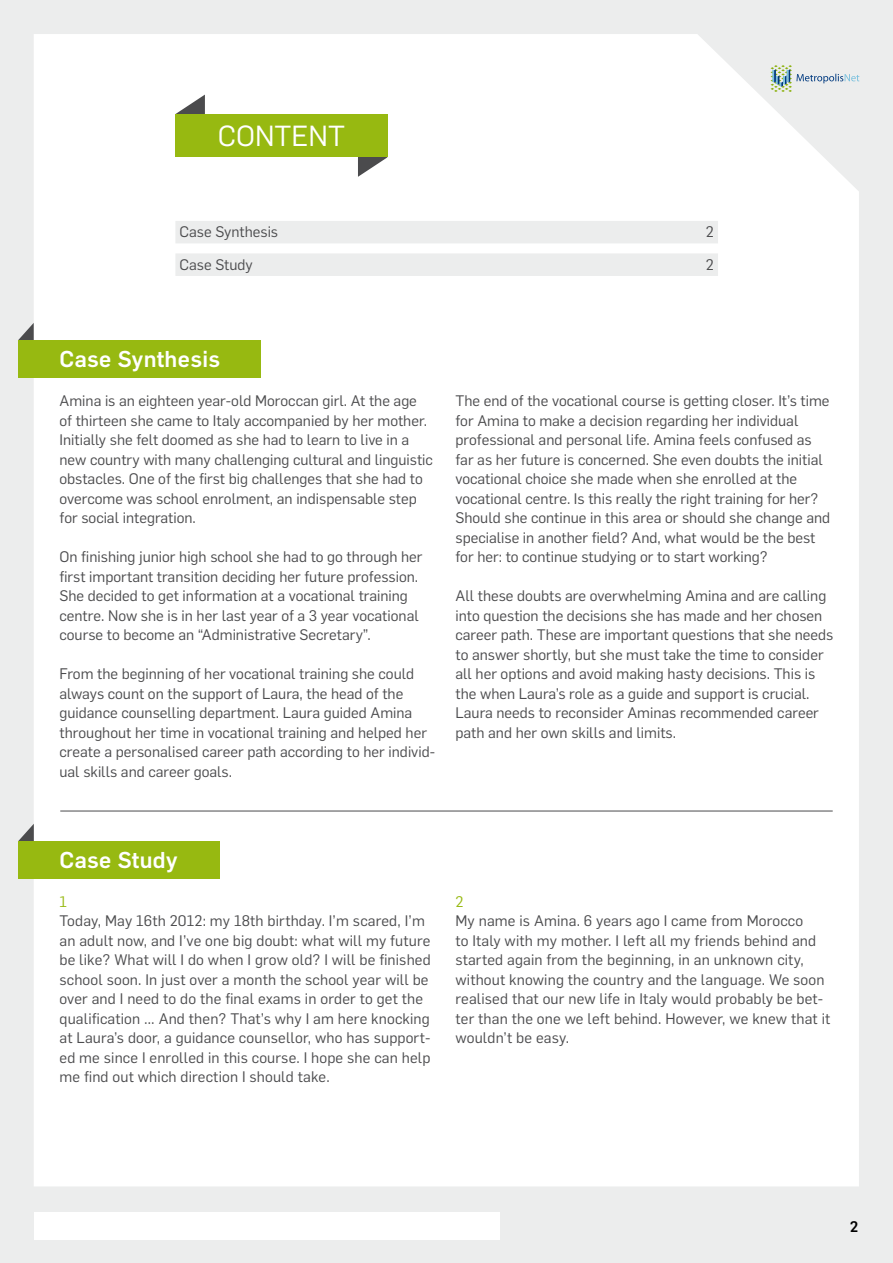
<style>
.page{position:relative;width:893px;height:1263px;background:#eceded}
.page>*{position:absolute;margin:0;border:0;box-sizing:border-box;transform-origin:0 0}
.t1{font:28.5px "Flama";color:#fff}
.t2{font:500 22.5px "Flama";letter-spacing:.015em;color:#fff}
.t3{font:15px/19.5px "Flama";color:#4b4b4d}
.t4{font:15px "Flama";color:#97b911}
.t5{font:500 15px "Flama";color:#000}
</style>
<div class="page">
<div style="left:34px;top:34px;width:825px;height:1152px;background:#fff"></div>
<div style="left:34px;top:1212px;width:466px;height:27px;background:#fff"></div>
<div style="left:768px;top:63px;width:94px;height:31px;background:#eceded"></div>
<svg style="left:770px;top:65px;width:89px;height:27px"></svg>
<svg style="left:18px;top:824px;width:16px;height:17px"></svg>
<div style="left:18px;top:841px;width:201px;height:38px;background:#97b911"></div>
<svg style="left:18px;top:323px;width:16px;height:17px"></svg>
<div style="left:18px;top:340px;width:243px;height:38px;background:#97b911"></div>
<svg style="left:358px;top:157px;width:29px;height:20px"></svg>
<svg style="left:175px;top:95px;width:30px;height:19px"></svg>
<div style="left:175px;top:114px;width:212px;height:43px;background:#97b911"></div>
<div style="left:175px;top:221px;width:543px;height:22px;background:#eceded"></div>
<div style="left:175px;top:253px;width:543px;height:23px;background:#eceded"></div>
<hr style="left:60px;top:811px;width:773px;height:1px;background:#4b4b4d">
<h1 class="t1" style="left:218px;top:116px;width:122px">COntent</h1>
<p class="t3" style="left:180px;top:221px;width:100px">Case Synthesis</p>
<p class="t3" style="left:706px;top:221px;width:10px">2</p>
<p class="t3" style="left:180px;top:254px;width:75px">Case Study</p>
<p class="t3" style="left:706px;top:254px;width:10px">2</p>
<h2 class="t2" style="left:60px;top:343px;width:162px">Case Synthesis</h2>
<p class="t3" style="left:60px;top:390px;width:375px">Amina is an eighteen year-old Moroccan girl. At the age of thirteen she came to Italy accompanied by her mother.<br>Initially she felt doomed as she had to learn to live in a new country with many challenging cultural and linguistic obstacles. One of the first big challenges that she had to overcome was school enrolment, an indispensable step for social integration.</p>
<p class="t3" style="left:60px;top:546px;width:364px">On finishing junior high school she had to go through her first important transition deciding her future profession.<br>She decided to get information at a vocational training centre. N ow she is in her last year of a 3 year vocational course to become an “Administrative Secretary”.</p>
<p class="t3" style="left:60px;top:663px;width:377px">From the beginning of her vocational training she could always count on the support of Laura, the head of the guidance counselling department. Laura guided Amina throughout her time in vocational training and helped her create a personalised career path according to her individ&shy;ual skills and career goals.</p>
<p class="t3" style="left:455px;top:390px;width:376px">The end of the vocational course is getting closer. It’s time for Amina to make a decision regarding her individual professional and personal life. Amina feels confused as far as her future is concerned. She even doubts the initial vocational choice she made when she enrolled at the vocational centre. Is this really the right training for her?<br>Should she continue in this area or should she change and specialise in another field? And, what would be the best for her: to continue studying or to start working?</p>
<p class="t3" style="left:455px;top:585px;width:379px">All these doubts are overwhelming Amina and are calling into question the decisions she has made and her chosen career path. These are important questions that she needs to answer shortly, but she must take the time to consider all her options and avoid making hasty decisions. This is the when Laura’s role as a guide and support is crucial.<br>Laura needs to reconsider Aminas recommended career path and her own skills and limits.</p>
<h2 class="t2" style="left:60px;top:843px;width:119px">Case Study</h2>
<p class="t4" style="left:60px;top:891px;width:9px">1</p>
<p class="t3" style="left:60px;top:910px;width:373px">Today, May 16th 2012: my 18th birthday. I’m scared, I’m an adult now, and I’ve one big doubt: what will my future be like? What will I do when I grow old? I will be finished school soon. In just over a month the school year will be over and I need to do the final exams in order to get the qualification … And then? That’s why I am here knocking at Laura’s door, a guidance counsellor, who has support&shy;ed me since I enrolled in this course. I hope she can help me find out which direction I should take.</p>
<p class="t4" style="left:455px;top:891px;width:10px">2</p>
<p class="t3" style="left:455px;top:910px;width:376px">My name is Amina. 6 years ago I came from Morocco<br>to Italy with my mother. I left all my friends behind and started again from the beginning, in an unknown city, without knowing the country and the language. We soon realised that our new life in Italy would probably be bet&shy;ter than the one we left behind. However, we knew that it wouldn’t be easy.</p>
<p class="t5" style="left:850px;top:1216px;width:10px">2</p>
</div>
